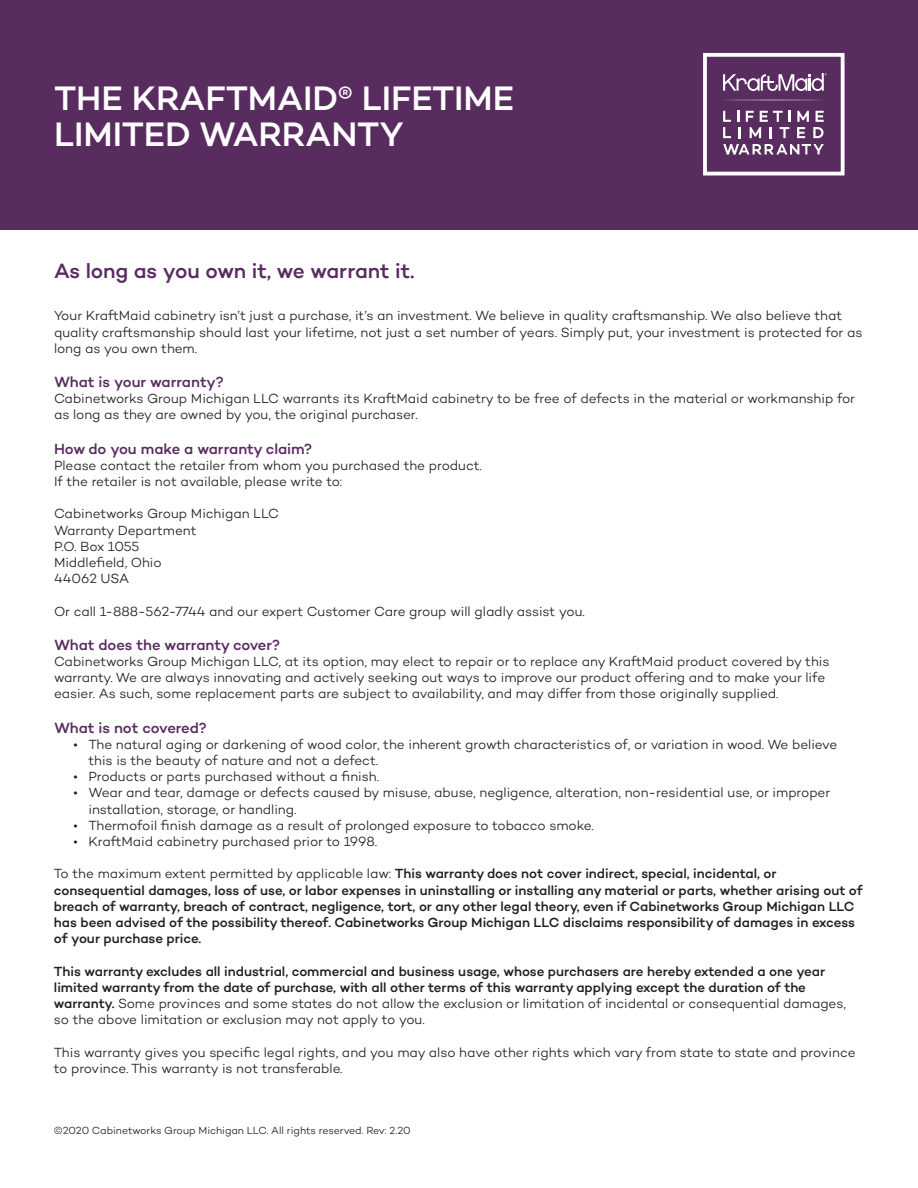
<style>
.page{position:relative;width:918px;height:1188px;background:#fff}
.page>*{position:absolute;margin:0;border:0;box-sizing:border-box;transform-origin:0 0}
.t1{font:500 34.65px/36.3px "Campton";color:#fff}
.t2{font:500 21px "Campton";letter-spacing:-.005em;color:#582c5f}
.t3{font:500 15px "Campton";letter-spacing:-.005em;color:#582c5f}
.t4{font:300 13.5px/16.2px "Campton";letter-spacing:-.005em;color:#221f1f}
.t5{font:500 13.5px/16.2px "Campton";letter-spacing:-.005em;color:#221f1f}
.t6{font:300 10.5px "Campton";letter-spacing:-.01em;color:#221f1f}
.s1{font-weight:300}
</style>
<div class="page">
<div style="left:0;top:0;width:918px;height:229px;background:#582c5f"></div>
<svg style="left:723px;top:73px;width:104px;height:18px"></svg>
<svg style="left:723px;top:111px;width:8px;height:27px"></svg>
<svg style="left:737px;top:111px;width:54px;height:27px"></svg>
<svg style="left:797px;top:111px;width:27px;height:27px"></svg>
<svg style="left:723px;top:144px;width:101px;height:11px"></svg>
<svg style="left:727px;top:100px;width:94px;height:1px"></svg>
<div style="left:703px;top:53px;width:142px;height:122px;border:4px solid #fff"></div>
<h1 class="t1" style="left:54px;top:83px;width:462px">THE KRAFTMAID<sup>®</sup> LIFETIME<br>LIMITED WARRANTY</h1>
<h2 class="t2" style="left:54px;top:262px;width:362px">As long as you own it, we warrant it.</h2>
<p class="t4" style="left:54px;top:309px;width:810px">Your KraftMaid cabinetry isn’t just a purchase, it’s an investment. We believe in quality craftsmanship. We also believe that quality craftsmanship should last your lifetime, not just a set number of years. Simply put, your investment is protected for as long as you own them.</p>
<p class="t3" style="left:54px;top:376px;width:171px">What is your warranty?</p>
<p class="t4" style="left:54px;top:392px;width:803px">Cabinetworks Group Michigan LLC warrants its KraftMaid cabinetry to be free of defects in the material or workmanship for as long as they are owned by you, the original purchaser.</p>
<p class="t3" style="left:54px;top:442px;width:260px">How do you make a warranty claim?</p>
<p class="t4" style="left:54px;top:458px;width:429px">Please contact the retailer from whom you purchased the product.<br>If the retailer is not available, please write to:</p>
<p class="t4" style="left:54px;top:507px;width:227px">Cabinetworks Group Michigan LLC<br>Warranty Department<br>P.O. Box 1055<br>Middlefield, Ohio<br>44062 USA</p>
<p class="t4" style="left:54px;top:604px;width:532px">Or call 1-888-562-7744 and our expert Customer Care group will gladly assist you.</p>
<p class="t3" style="left:54px;top:638px;width:228px">What does the warranty cover?</p>
<p class="t4" style="left:54px;top:654px;width:777px">Cabinetworks Group Michigan LLC, at its option, may elect to repair or to replace any KraftMaid product covered by this warranty. We are always innovating and actively seeking out ways to improve our product offering and to make your life easier. As such, some replacement parts are subject to availability, and may differ from those originally supplied.</p>
<p class="t3" style="left:54px;top:721px;width:154px">What is not covered?</p>
<p class="t4" style="left:88px;top:737px;width:750px;text-indent:-15px">• The natural aging or darkening of wood color, the inherent growth characteristics of, or variation in wood. We believe this is the beauty of nature and not a defect.</p>
<p class="t4" style="left:73px;top:770px;width:307px">• Products or parts purchased without a finish.</p>
<p class="t4" style="left:88px;top:786px;width:743px;text-indent:-15px">• Wear and tear, damage or defects caused by misuse, abuse, negligence, alteration, non-residential use, or improper installation, storage, or handling.</p>
<p class="t4" style="left:73px;top:818px;width:522px">• Thermofoil finish damage as a result of prolonged exposure to tobacco smoke.</p>
<p class="t4" style="left:73px;top:834px;width:305px">• KraftMaid cabinetry purchased prior to 1998.</p>
<p class="t5" style="left:54px;top:867px;width:810px"><span class="s1">To the maximum extent permitted by applicable law:</span> This warranty does not cover indirect, special, incidental, or consequential damages, loss of use, or labor expenses in uninstalling or installing any material or parts, whether arising out of breach of warranty, breach of contract, negligence, tort, or any other legal theory, even if Cabinetworks Group Michigan LLC has been advised of the possibility thereof. Cabinetworks Group Michigan LLC disclaims responsibility of damages in excess of your purchase price.</p>
<p class="t5" style="left:54px;top:964px;width:794px">This warranty excludes all industrial, commercial and business usage, whose purchasers are hereby extended a one year limited warranty from the date of purchase, with all other terms of this warranty applying except the duration of the warranty. <span class="s1">Some provinces and some states do not allow the exclusion or limitation of incidental or consequential damages, so the above limitation or exclusion may not apply to you.</span></p>
<p class="t4" style="left:54px;top:1045px;width:803px">This warranty gives you specific legal rights, and you may also have other rights which vary from state to state and province to province. This warranty is not transferable.</p>
<p class="t6" style="left:54px;top:1126px;width:358px">©2020 Cabinetworks Group Michigan LLC. All rights reserved. Rev: 2.20</p>
</div>
